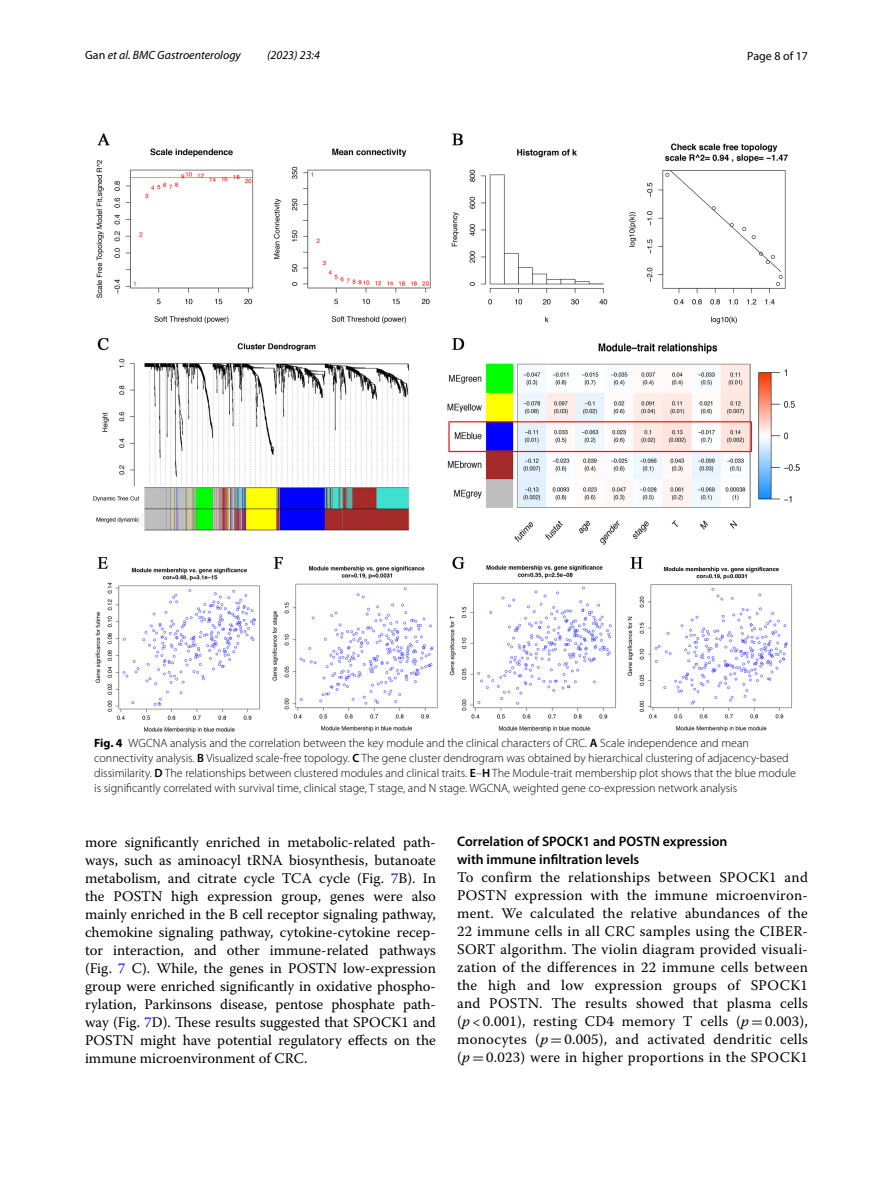
<style>
.page{position:relative;width:893px;height:1187px;background:#fff}
.page>*{position:absolute;margin:0;border:0;box-sizing:border-box;transform-origin:0 0}
.t1{font:14.7px/18px "Warnock Pro";letter-spacing:.015em;color:#000;text-align:justify}
.t2{font:600 13.8px/18px "Myriad Pro";color:#000}
.t3{font:300 12px/15px "Myriad Pro";color:#000}
.t4{font:italic 12px "Myriad Pro";color:#000}
.t5{font:12px "Myriad Pro";color:#000}
.s1{font-style:normal}
.s2{font-weight:700}
.s3{font-weight:600}
.s4{color:#00f}
.s5{font-style:italic}
.s6{font-family:"MTSY"}
</style>
<div class="page">
<img style="left:94px;top:133px;width:706px;height:599px">
<p class="t4" style="left:85px;top:48px;width:157px"><span class="s1">Gan</span> et al. BMC Gastroenterology</p>
<p class="t4" style="left:267px;top:48px;width:54px">(2023) 23:4</p>
<p class="t5" style="left:747px;top:48px;width:62px">Page 8 of 17</p>
<p class="t3" style="left:94px;top:736px;width:703px"><span class="s2">Fig. 4</span> WGCNA analysis and the correlation between the key module and the clinical characters of CRC. <span class="s3">A</span> Scale independence and mean connectivity analysis. <span class="s3">B</span> Visualized scale-free topology. <span class="s3">C</span> The gene cluster dendrogram was obtained by hierarchical clustering of adjacency-based dissimilarity. <span class="s3">D</span> The relationships between clustered modules and clinical traits. <span class="s3">E</span>–<span class="s3">H</span> The Module-trait membership plot shows that the blue module is significantly correlated with survival time, clinical stage, T stage, and N stage. WGCNA, weighted gene co-expression network analysis</p>
<p class="t1" style="left:85px;top:832px;width:352px">more significantly enriched in metabolic-related path&shy;ways, such as aminoacyl tRNA biosynthesis, butanoate metabolism, and citrate cycle TCA cycle (Fig. <span class="s4">7</span>B). In the POSTN high expression group, genes were also mainly enriched in the B cell receptor signaling pathway, chemokine signaling pathway, cytokine-cytokine recep&shy;tor interaction, and other immune-related pathways (Fig. <span class="s4">7</span> C). While, the genes in POSTN low-expression group were enriched significantly in oxidative phospho&shy;rylation, Parkinsons disease, pentose phosphate path&shy;way (Fig. <span class="s4">7</span>D). These results suggested that SPOCK1 and POSTN might have potential regulatory effects on the immune microenvironment of CRC.</p>
<p class="t2" style="left:457px;top:832px;width:272px">Correlation of SPOCK1 and POSTN expression with immune infiltration levels</p>
<p class="t1" style="left:457px;top:868px;width:352px">To confirm the relationships between SPOCK1 and POSTN expression with the immune microenviron&shy;ment. We calculated the relative abundances of the 22 immune cells in all CRC samples using the CIBER-SORT algorithm. The violin diagram provided visuali&shy;zation of the differences in 22 immune cells between the high and low expression groups of SPOCK1 and POSTN. The results showed that plasma cells (<span class="s5">p</span> &lt; 0.001), resting CD4 memory T cells (<span class="s5">p</span> <span class="s6">=</span> 0.003), monocytes (<span class="s5">p</span> <span class="s6">=</span> 0.005), and activated dendritic cells (<span class="s5">p</span> <span class="s6">=</span> 0.023) were in higher proportions in the SPOCK1</p>
</div>
